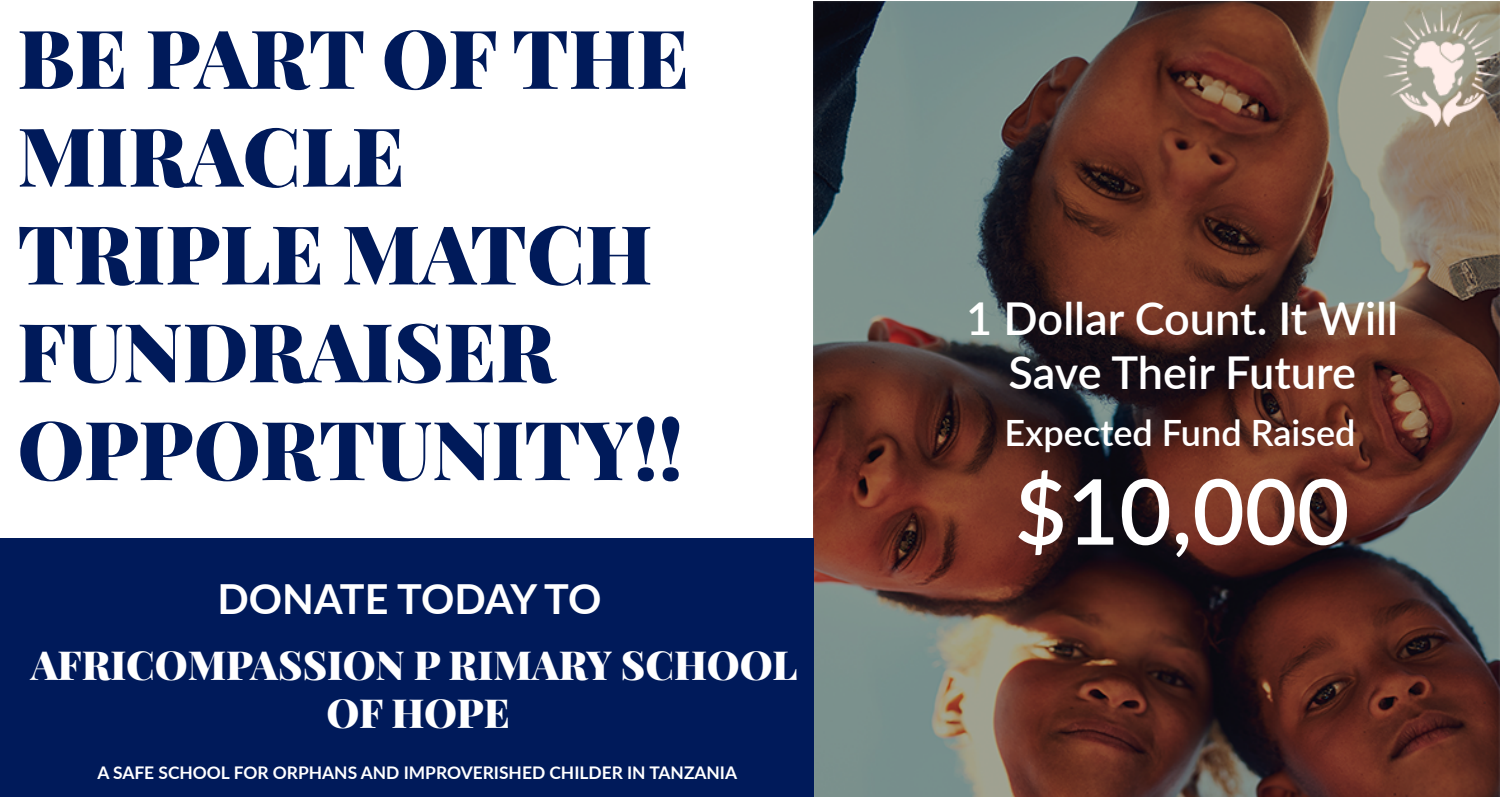
<style>
.page{position:relative;width:1500px;height:797px;background:#fff}
.page>*{position:absolute;margin:0;border:0;box-sizing:border-box;transform-origin:0 0}
.t1{font:600 90.5px "Lato";color:#fff}
.t2{font:900 81.38px/97.8px "Playfair Display";color:#001a5a}
.t3{font:600 45.25px/54.2px "Lato";color:#fff;text-align:center}
.t4{font:700 41.38px "Lato";letter-spacing:-.01em;color:#fff}
.t5{font:900 40px/48px "Playfair Display";letter-spacing:-.01em;color:#fff;text-align:center}
.t6{font:600 36.25px "Lato";color:#fff}
.t7{font:700 17.38px "Lato";color:#fff}
</style>
<div class="page">
<img style="left:814px;top:2px;width:686px;height:794px">
<img style="left:1383px;top:8px;width:117px;height:118px">
<div style="left:0;top:538px;width:814px;height:258px;background:#001a5a"></div>
<h2 class="t2" style="left:17px;top:8px;width:673px">BE PART OF THE<br>MIRACLE<br>TRIPLE MATCH<br>FUNDRAISER<br>OPPORTUNITY!!</h2>
<h3 class="t4" style="left:218px;top:568px;width:385px">DONATE TODAY TO</h3>
<h3 class="t5" style="left:31px;top:640px;width:768px">AFRICOMPASSION P RIMARY SCHOOL<br>OF HOPE</h3>
<p class="t7" style="left:97px;top:759px;width:641px">A SAFE SCHOOL FOR ORPHANS AND IMPROVERISHED CHILDER IN TANZANIA</p>
<h3 class="t3" style="left:966px;top:289px;width:433px">1 Dollar Count. It Will<br>Save Their Future</h3>
<h3 class="t6" style="left:1004px;top:407px;width:353px">Expected Fund Raised</h3>
<h1 class="t1" style="left:1015px;top:446px;width:336px">$10,000</h1>
</div>
